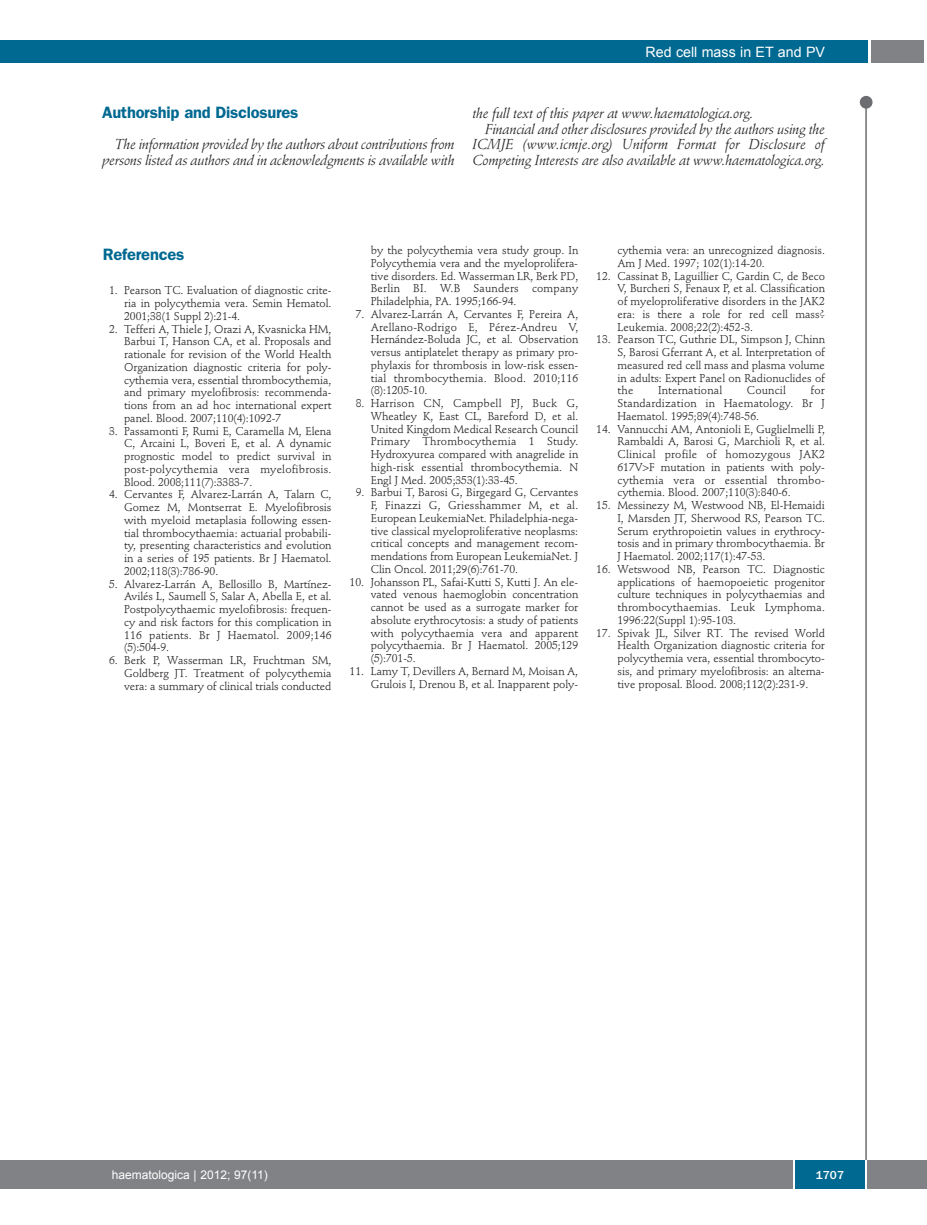
<style>
.page{position:relative;width:927px;height:1225px;background:#fff}
.page>*{position:absolute;margin:0;border:0;box-sizing:border-box;transform-origin:0 0}
.t1{font:600 16.5px "Franklin Gothic";letter-spacing:-.015em;color:#006991}
.t2{font:italic 14.25px/15.9px "Stempel Schneidler";letter-spacing:-.015em;color:#231f20;text-align:right}
.t3{font:14.25px "Arial";color:#fff}
.t4{font:12px "Arial";color:#fff}
.t5{font:500 12px "Franklin Gothic";color:#fff}
.t6{font:11.25px/12.8px "Stempel Schneidler";letter-spacing:-.005em;color:#231f20;text-align:justify}
.t7{font:11.25px "Stempel Schneidler";letter-spacing:.015em;color:#231f20}
</style>
<div class="page">
<div style="left:860px;top:96px;width:12px;height:13px;background:#6c6d70;border-radius:50%"></div>
<hr style="left:865px;top:98px;width:2px;height:1062px;background:#6c6d70">
<div style="left:871px;top:40px;width:52px;height:22px;background:#808285"></div>
<div style="left:18px;top:40px;width:849px;height:22px;background:#006991"></div>
<div style="left:17px;top:1160px;width:910px;height:28px;background:#808285"></div>
<div style="left:795px;top:1160px;width:70px;height:28px;background:#006991"></div>
<hr style="left:793px;top:1160px;width:2px;height:28px;background:#fff">
<hr style="left:865px;top:1160px;width:2px;height:28px;background:#fff">
<div style="left:0;top:40px;width:19px;height:22px;background:#006991"></div>
<div style="left:0;top:1160px;width:18px;height:28px;background:#808285"></div>
<p class="t3" style="left:645px;top:44px;width:181px">Red cell mass in ET and PV</p>
<h1 class="t1" style="left:102px;top:106px;width:198px">Authorship and Disclosures</h1>
<p class="t2" style="left:102px;top:138px;width:354px">The information provided by the authors about contributions from persons listed as authors and in acknowledgments is available with</p>
<p class="t2" style="left:472px;top:106px;width:282px">the full text of this paper at www.haematologica.org.</p>
<p class="t2" style="left:485px;top:122px;width:341px">Financial and other disclosures provided by the authors using the</p>
<p class="t2" style="left:472px;top:138px;width:354px">ICMJE (www.icmje.org) Uniform Format for Disclosure of</p>
<p class="t2" style="left:472px;top:154px;width:354px">Competing Interests are also available at www.haematologica.org.</p>
<h1 class="t1" style="left:103px;top:249px;width:83px">References</h1>
<p class="t6" style="left:124px;top:285px;width:209px;text-indent:-15px">1. Pearson TC. Evaluation of diagnostic crite&shy;ria in polycythemia vera. Semin Hematol.<br>2001;38(1 Suppl 2):21-4.</p>
<p class="t6" style="left:124px;top:323px;width:209px;text-indent:-15px">2. Tefferi A, Thiele J, Orazi A, Kvasnicka HM, Barbui T, Hanson CA, et al. Proposals and rationale for revision of the World Health Organization diagnostic criteria for poly&shy;cythemia vera, essential thrombocythemia, and primary myelofibrosis: recommenda&shy;tions from an ad hoc international expert panel. Blood. 2007;110(4):1092-7</p>
<p class="t6" style="left:124px;top:425px;width:209px;text-indent:-15px">3. Passamonti F, Rumi E, Caramella M, Elena C, Arcaini L, Boveri E, et al. A dynamic prognostic model to predict survival in post-polycythemia vera myelofibrosis.<br>Blood. 2008;111(7):3383-7.</p>
<p class="t6" style="left:124px;top:489px;width:209px;text-indent:-15px">4. Cervantes F, Alvarez-Larrán A, Talarn C, Gomez M, Montserrat E. Myelofibrosis with myeloid metaplasia following essen&shy;tial thrombocythaemia: actuarial probabili&shy;ty, presenting characteristics and evolution in a series of 195 patients. Br J Haematol.<br>2002;118(3):786-90.</p>
<p class="t6" style="left:124px;top:578px;width:209px;text-indent:-15px">5. Alvarez-Larrán A, Bellosillo B, Martínez-Avilés L, Saumell S, Salar A, Abella E, et al.<br>Postpolycythaemic myelofibrosis: frequen&shy;cy and risk factors for this complication in 116 patients. Br J Haematol. 2009;146 (5):504-9.</p>
<p class="t6" style="left:124px;top:655px;width:209px;text-indent:-15px">6. Berk P, Wasserman LR, Fruchtman SM, Goldberg JT. Treatment of polycythemia vera: a summary of clinical trials conducted</p>
<p class="t6" style="left:371px;top:245px;width:209px">by the polycythemia vera study group. In Polycythemia vera and the myeloprolifera&shy;tive disorders. Ed. Wasserman LR, Berk PD, Berlin BI. W.B Saunders company Philadelphia, PA. 1995;166-94.</p>
<p class="t6" style="left:371px;top:309px;width:209px;text-indent:-15px">7. Alvarez-Larrán A, Cervantes F, Pereira A, Arellano-Rodrigo E, Pérez-Andreu V, Hernández-Boluda JC, et al. Observation versus antiplatelet therapy as primary pro&shy;phylaxis for thrombosis in low-risk essen&shy;tial thrombocythemia. Blood. 2010;116 (8):1205-10.</p>
<p class="t6" style="left:371px;top:398px;width:209px;text-indent:-15px">8. Harrison CN, Campbell PJ, Buck G, Wheatley K, East CL, Bareford D, et al.<br>United Kingdom Medical Research Council Primary Thrombocythemia 1 Study.<br>Hydroxyurea compared with anagrelide in high-risk essential thrombocythemia. N Engl J Med. 2005;353(1):33-45.</p>
<p class="t6" style="left:371px;top:487px;width:209px;text-indent:-15px">9. Barbui T, Barosi G, Birgegard G, Cervantes F, Finazzi G, Griesshammer M, et al.<br>European LeukemiaNet. Philadelphia-nega&shy;tive classical myeloproliferative neoplasms: critical concepts and management recom&shy;mendations from European LeukemiaNet. J Clin Oncol. 2011;29(6):761-70.</p>
<p class="t6" style="left:371px;top:576px;width:209px;text-indent:-21px">10. Johansson PL, Safai-Kutti S, Kutti J. An ele&shy;vated venous haemoglobin concentration cannot be used as a surrogate marker for absolute erythrocytosis: a study of patients with polycythaemia vera and apparent polycythaemia. Br J Haematol. 2005;129 (5):701-5.</p>
<p class="t6" style="left:350px;top:666px;width:230px;text-align:right">11. Lamy T, Devillers A, Bernard M, Moisan A,<br>Grulois I, Drenou B, et al. Inapparent poly-</p>
<p class="t6" style="left:617px;top:245px;width:209px">cythemia vera: an unrecognized diagnosis.<br>Am J Med. 1997; 102(1):14-20.</p>
<p class="t6" style="left:617px;top:270px;width:209px;text-indent:-21px">12. Cassinat B, Laguillier C, Gardin C, de Beco V, Burcheri S, Fenaux P, et al. Classification of myeloproliferative disorders in the JAK2 era: is there a role for red cell mass?<br>Leukemia. 2008;22(2):452-3.</p>
<p class="t6" style="left:617px;top:334px;width:209px;text-indent:-21px">13. Pearson TC, Guthrie DL, Simpson J, Chinn S, Barosi Gferrant A, et al. Interpretation of measured red cell mass and plasma volume in adults: Expert Panel on Radionuclides of the</p>
<p class="t6" style="left:617px;top:385px;width:209px;text-indent:193px">for Standardization in Haematology. Br J Haematol. 1995;89(4):748-56.</p>
<p class="t6" style="left:617px;top:423px;width:209px;text-indent:-21px">14. Vannucchi AM, Antonioli E, Guglielmelli P, Rambaldi A, Barosi G, Marchioli R, et al.<br>Clinical profile of homozygous JAK2<br>617V&gt;F mutation in patients with poly&shy;cythemia vera or essential thrombo&shy;cythemia. Blood. 2007;110(3):840-6.</p>
<p class="t6" style="left:617px;top:500px;width:209px;text-indent:-21px">15. Messinezy M, Westwood NB, El-Hemaidi I, Marsden JT, Sherwood RS, Pearson TC.<br>Serum erythropoietin values in erythrocy&shy;tosis and in primary thrombocythaemia. Br J Haematol. 2002;117(1):47-53.</p>
<p class="t6" style="left:617px;top:564px;width:209px;text-indent:-21px">16. Wetswood NB, Pearson TC. Diagnostic applications of haemopoeietic progenitor culture techniques in polycythaemias and thrombocythaemias. Leuk Lymphoma.<br>1996:22(Suppl 1):95-103.</p>
<p class="t6" style="left:617px;top:627px;width:209px;text-indent:-21px">17. Spivak JL, Silver RT. The revised World Health Organization diagnostic criteria for polycythemia vera, essential thrombocyto&shy;sis, and primary myelofibrosis: an alterna&shy;tive proposal. Blood. 2008;112(2):231-9.</p>
<p class="t7" style="left:658px;top:386px;width:66px">International</p>
<p class="t7" style="left:747px;top:386px;width:41px">Council</p>
<p class="t4" style="left:112px;top:1168px;width:158px">haematologica | 2012; 97(11)</p>
<p class="t5" style="left:816px;top:1171px;width:30px">1707</p>
</div>
